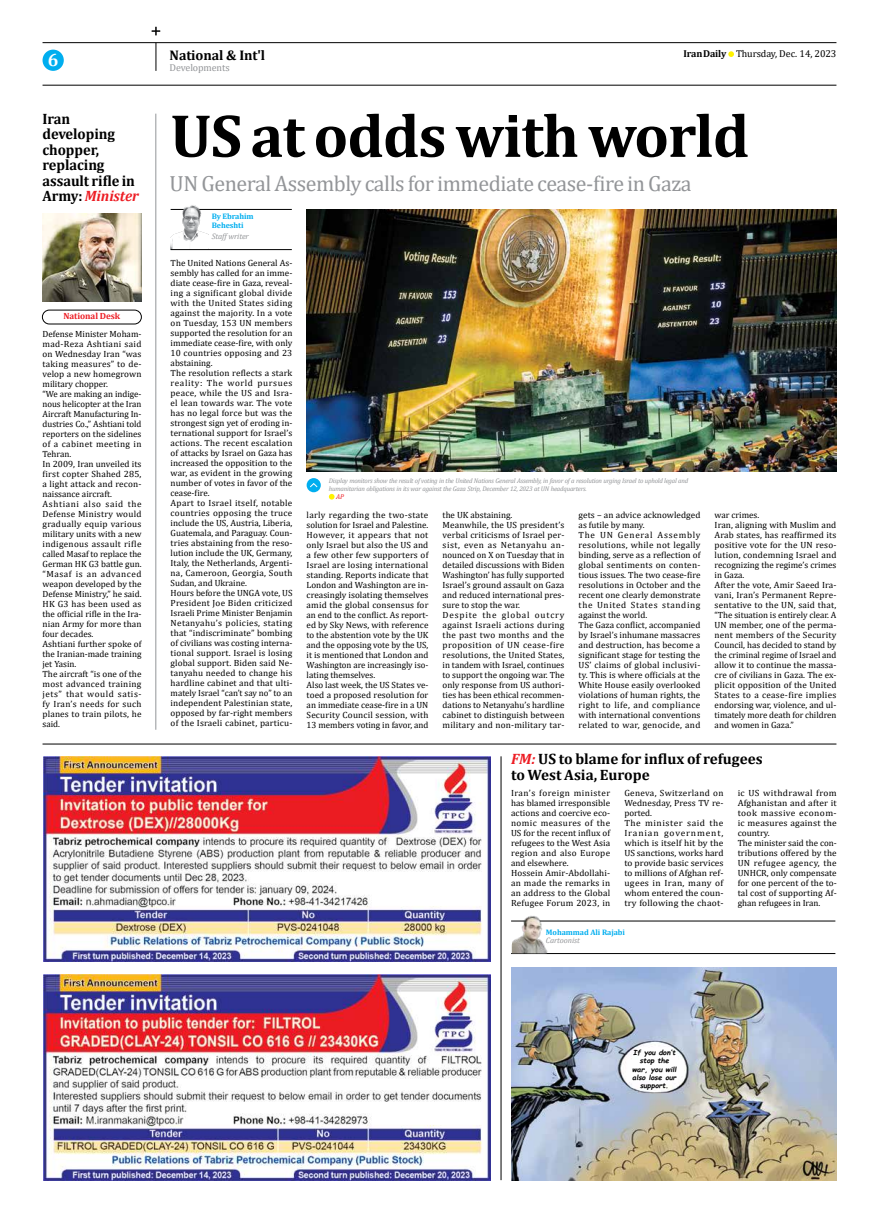
<style>
.page{position:relative;width:879px;height:1219px;background:#fff}
.page>*{position:absolute;margin:0;border:0;box-sizing:border-box;transform-origin:0 0}
.t1{font:700 61.7px "Cambria";letter-spacing:-.02em;color:#000}
.t2{font:22px "Cambria";letter-spacing:-.02em;color:#939598}
.t3{font:700 18px "Cambria";color:#fff}
.t4{font:700 15.1px/15.5px "Cambria";letter-spacing:-.005em;color:#000;scale:.96 1}
.t5{font:700 15.1px/15.5px "Cambria";letter-spacing:-.005em;color:#000}
.t6{font:700 14px "Cambria";letter-spacing:-.01em;color:#000}
.t7{font:10px "Cambria";letter-spacing:-.01em;color:#000}
.t8{font:10px "Cambria";letter-spacing:-.01em;color:#939598}
.t9{font:9px/10px "Cambria";letter-spacing:.005em;color:#000}
.t10{font:9px/10px "Cambria";letter-spacing:.005em;color:#000;scale:1.05 1}
.t11{font:700 9px "Cambria";letter-spacing:-.01em;color:#ed1d24}
.t12{font:700 8px/9.6px "Cambria";letter-spacing:-.01em;color:#00aeef}
.t13{font:italic 8px "Cambria";letter-spacing:-.01em;color:#939598}
.t14{font:italic 700 7px/8.2px "Comic Sans MS";color:#000;text-align:center}
.t15{font:italic 7px "Cambria";color:#ed1d24}
.t16{font:italic 6.8px/8px "Cambria";letter-spacing:-.03em;color:#939598}
.s1{font-weight:700}
.s2{font-style:italic;color:#ed1d24}
</style>
<div class="page">
<hr style="left:511px;top:921px;width:324px;height:1px;background:#000">
<div style="left:42px;top:310px;width:99px;height:14px;border:1px solid #000;border-radius:7px"></div>
<svg style="left:156px;top:43px;width:1px;height:28px"></svg>
<hr style="left:43px;top:42px;width:793px;height:1px;background:#000">
<hr style="left:43px;top:85px;width:793px;height:1px;background:#000">
<div style="left:43px;top:50px;width:21px;height:21px;background:#00aeef;border-radius:50%"></div>
<svg style="left:728px;top:51px;width:6px;height:6px"></svg>
<img style="left:307px;top:210px;width:529px;height:262px">
<svg style="left:329px;top:494px;width:5px;height:6px"></svg>
<div style="left:307px;top:478px;width:14px;height:14px;background:#00aeef;border-radius:50%"></div>
<svg style="left:310px;top:483px;width:8px;height:5px"></svg>
<hr style="left:156px;top:114px;width:1px;height:616px;background:#939598">
<img style="left:43px;top:757px;width:447px;height:205px">
<img style="left:43px;top:975px;width:447px;height:205px">
<hr style="left:43px;top:744px;width:793px;height:1px;background:#000">
<hr style="left:501px;top:756px;width:1px;height:424px;background:#000">
<img style="left:512px;top:967px;width:325px;height:214px">
<hr style="left:511px;top:953px;width:324px;height:1px;background:#000">
<img style="left:512px;top:916px;width:43px;height:37px">
<hr style="left:171px;top:209px;width:121px;height:1px;background:#000">
<img style="left:171px;top:205px;width:38px;height:44px">
<hr style="left:171px;top:249px;width:121px;height:1px;background:#000">
<img style="left:43px;top:214px;width:98px;height:87px">
<svg style="left:152px;top:27px;width:8px;height:8px"></svg>
<h3 class="t6" style="left:170px;top:50px;width:97px">National &amp; Int'l</h3>
<h3 class="t3" style="left:48px;top:54px;width:12px">6</h3>
<p class="t7" style="left:683px;top:50px;width:154px"><span class="s1">IranDaily</span> Thursday, Dec. 14, 2023</p>
<p class="t8" style="left:170px;top:64px;width:62px">Developments</p>
<h3 class="t4" style="left:43px;top:112px;width:102px">Iran developing chopper, replacing assault rifle in<br>Army: <span class="s2">Minister</span></h3>
<p class="t11" style="left:64px;top:313px;width:58px">National Desk</p>
<p class="t9" style="left:43px;top:330px;width:100px">Defense Minister Moham&shy;mad-Reza Ashtiani said on Wednesday Iran “was taking measures” to de&shy;velop a new homegrown military chopper.<br>“We are making an indige&shy;nous helicopter at the Iran<br>Aircraft Manufacturing In&shy;dustries Co.,” Ashtiani told reporters on the sidelines of a cabinet meeting in<br>Tehran.<br>In 2009, Iran unveiled its first copter Shahed 285, a light attack and recon&shy;naissance aircraft.<br>Ashtiani also said the<br>Defense Ministry would gradually equip various military units with a new indigenous assault rifle called Masaf to replace the<br>German HK G3 battle gun. “Masaf is an advanced weapon developed by the<br>Defense Ministry,” he said.<br>HK G3 has been used as the official rifle in the Ira&shy;nian Army for more than four decades.<br>Ashtiani further spoke of the Iranian-made training jet Yasin.<br>The aircraft “is one of the most advanced training jets” that would satis&shy;fy Iran’s needs for such planes to train pilots, he said.</p>
<h1 class="t1" style="left:170px;top:114px;width:581px">US at odds with world</h1>
<h2 class="t2" style="left:170px;top:170px;width:523px">UN General Assembly calls for immediate cease-fire in Gaza</h2>
<p class="t12" style="left:212px;top:212px;width:44px">By Ebrahim<br>Beheshti</p>
<p class="t13" style="left:212px;top:234px;width:39px">Staff writer</p>
<p class="t9" style="left:171px;top:259px;width:123px">The United Nations General As&shy;sembly has called for an imme&shy;diate cease-fire in Gaza, reveal&shy;ing a significant global divide with the United States siding against the majority. In a vote on Tuesday, 153 UN members supported the resolution for an immediate cease-fire, with only<br>10 countries opposing and 23 abstaining.<br>The resolution reflects a stark reality: The world pursues peace, while the US and Isra&shy;el lean towards war. The vote has no legal force but was the strongest sign yet of eroding in&shy;ternational support for Israel’s actions. The recent escalation of attacks by Israel on Gaza has increased the opposition to the war, as evident in the growing number of votes in favor of the cease-fire.<br>Apart to Israel itself, notable countries opposing the truce include the US, Austria, Liberia,<br>Guatemala, and Paraguay. Coun&shy;tries abstaining from the reso&shy;lution include the UK, Germany,<br>Italy, the Netherlands, Argenti&shy;na, Cameroon, Georgia, South<br>Sudan, and Ukraine.<br>Hours before the UNGA vote, US<br>President Joe Biden criticized<br>Israeli Prime Minister Benjamin<br>Netanyahu’s policies, stating that “indiscriminate” bombing of civilians was costing interna&shy;tional support. Israel is losing global support. Biden said Ne&shy;tanyahu needed to change his hardline cabinet and that ulti&shy;mately Israel “can’t say no” to an independent Palestinian state, opposed by far-right members of the Israeli cabinet, particu-</p>
<p class="t16" style="left:329px;top:478px;width:361px">Display monitors show the result of voting in the United Nations General Assembly, in favor of a resolution urging Israel to uphold legal and humanitarian obligations in its war against the Gaza Strip, December 12, 2023 at UN headquarters.</p>
<p class="t15" style="left:336px;top:494px;width:9px">AP</p>
<p class="t9" style="left:307px;top:510px;width:123px">larly regarding the two-state solution for Israel and Palestine.<br>However, it appears that not only Israel but also the US and a few other few supporters of<br>Israel are losing international standing. Reports indicate that<br>London and Washington are in&shy;creasingly isolating themselves amid the global consensus for an end to the conflict. As report&shy;ed by Sky News, with reference to the abstention vote by the UK and the opposing vote by the US, it is mentioned that London and<br>Washington are increasingly iso&shy;lating themselves.<br>Also last week, the US States ve&shy;toed a proposed resolution for an immediate cease-fire in a UN<br>Security Council session, with<br>13 members voting in favor, and</p>
<p class="t9" style="left:443px;top:510px;width:123px">the UK abstaining.<br>Meanwhile, the US president’s verbal criticisms of Israel per&shy;sist, even as Netanyahu an&shy;nounced on X on Tuesday that in detailed discussions with Biden<br>Washington’ has fully supported<br>Israel’s ground assault on Gaza and reduced international pres&shy;sure to stop the war.<br>Despite the global outcry against Israeli actions during the past two months and the proposition of UN cease-fire resolutions, the United States, in tandem with Israel, continues to support the ongoing war. The only response from US authori&shy;ties has been ethical recommen&shy;dations to Netanyahu’s hardline cabinet to distinguish between military and non-military tar-</p>
<p class="t9" style="left:578px;top:510px;width:123px">gets – an advice acknowledged as futile by many.<br>The UN General Assembly resolutions, while not legally binding, serve as a reflection of global sentiments on conten&shy;tious issues. The two cease-fire resolutions in October and the recent one clearly demonstrate the United States standing against the world.<br>The Gaza conflict, accompanied by Israel’s inhumane massacres and destruction, has become a significant stage for testing the<br>US’ claims of global inclusivi&shy;ty. This is where officials at the<br>White House easily overlooked violations of human rights, the right to life, and compliance with international conventions related to war, genocide, and</p>
<p class="t9" style="left:714px;top:510px;width:123px">war crimes.<br>Iran, aligning with Muslim and<br>Arab states, has reaffirmed its positive vote for the UN reso&shy;lution, condemning Israel and recognizing the regime’s crimes in Gaza.<br>After the vote, Amir Saeed Ira&shy;vani, Iran’s Permanent Repre&shy;sentative to the UN, said that, “The situation is entirely clear. A<br>UN member, one of the perma&shy;nent members of the Security<br>Council, has decided to stand by the criminal regime of Israel and allow it to continue the massa&shy;cre of civilians in Gaza. The ex&shy;plicit opposition of the United<br>States to a cease-fire implies endorsing war, violence, and ul&shy;timately more death for children and women in Gaza.”</p>
<h3 class="t5" style="left:511px;top:751px;width:253px"><span class="s2">FM:</span> US to blame for influx of refugees to West Asia, Europe</h3>
<p class="t9" style="left:511px;top:789px;width:101px">Iran’s foreign minister has blamed irresponsible actions and coercive eco&shy;nomic measures of the<br>US for the recent influx of refugees to the West Asia region and also Europe and elsewhere.<br>Hossein Amir-Abdollahi&shy;an made the remarks in an address to the Global<br>Refugee Forum 2023, in</p>
<p class="t9" style="left:624px;top:788px;width:101px">Geneva, Switzerland on<br>Wednesday, Press TV re&shy;ported.<br>The minister said the<br>Iranian government, which is itself hit by the<br>US sanctions, works hard to provide basic services to millions of Afghan ref&shy;ugees in Iran, many of whom entered the coun&shy;try following the chaot-</p>
<p class="t10" style="left:737px;top:789px;width:96px">ic US withdrawal from<br>Afghanistan and after it took massive econom&shy;ic measures against the country.<br>The minister said the con&shy;tributions offered by the<br>UN refugee agency, the<br>UNHCR, only compensate for one percent of the to&shy;tal cost of supporting Af&shy;ghan refugees in Iran.</p>
<p class="t12" style="left:546px;top:928px;width:81px">Mohammad Ali Rajabi</p>
<p class="t13" style="left:546px;top:938px;width:35px">Cartoonist</p>
<p class="t14" style="left:632px;top:1048px;width:46px">If you don’t stop the war, you will also lose our support.</p>
</div>
